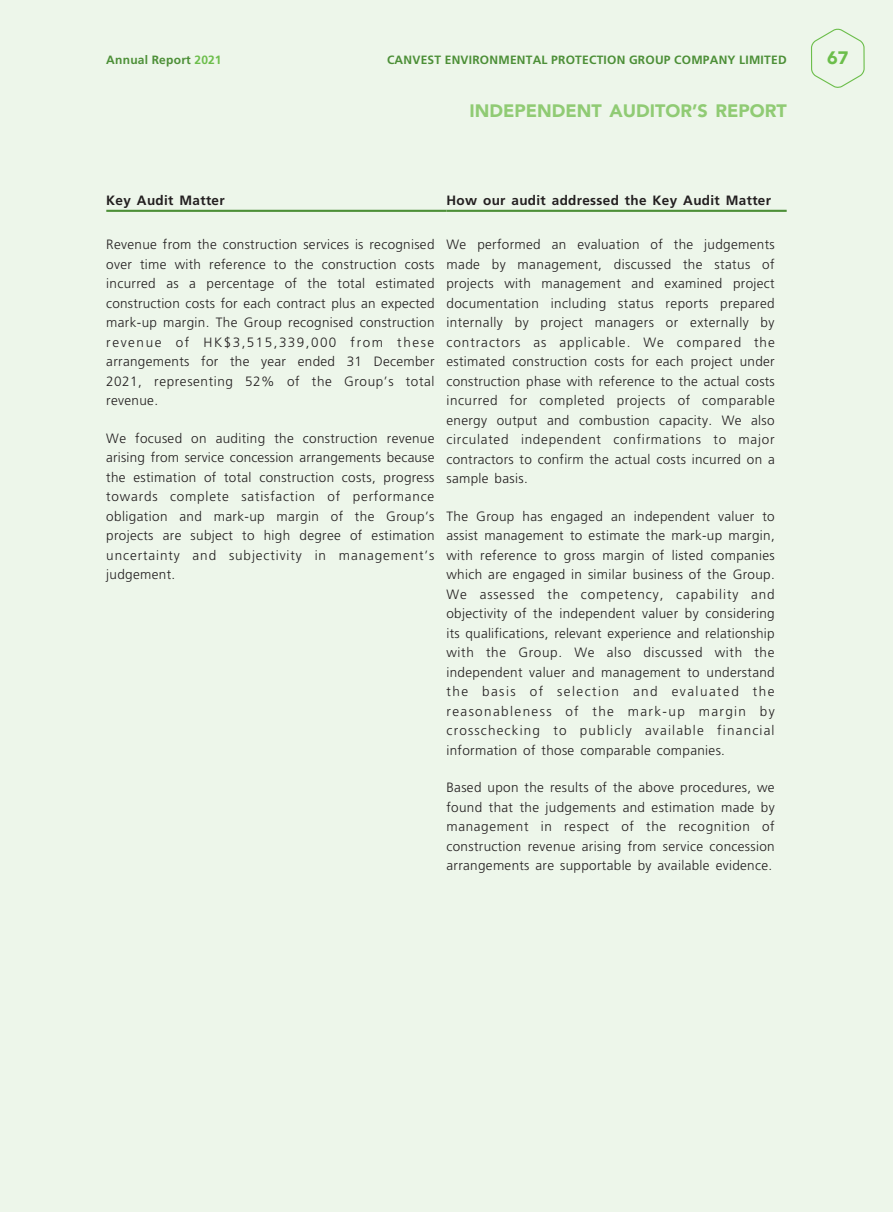
<style>
.page{position:relative;width:893px;height:1212px;background:#edf6ea}
.page>*{position:absolute;margin:0;border:0;box-sizing:border-box;transform-origin:0 0}
.t1{font:900 18px "Avenir";color:#90cb74}
.t2{font:900 18px "Avenir";color:#6cbe4b}
.t3{font:300 13.5px/19.5px "Frutiger LT Std";letter-spacing:.025em;color:#231f20;text-align:justify}
.t4{font:700 13.5px "Frutiger LT Std";letter-spacing:.025em;color:#231f20}
.t5{font:700 12px "Frutiger LT Std";letter-spacing:.02em;color:#4c8f37}
.s1{color:#6cbe4b}
</style>
<div class="page">
<svg style="left:811px;top:28px;width:54px;height:60px"></svg>
<hr style="left:106px;top:210px;width:340px;height:2px;background:#4c8f37">
<hr style="left:446px;top:210px;width:341px;height:2px;background:#4c8f37">
<p class="t5" style="left:106px;top:53px;width:117px">Annual Report <span class="s1">2021</span></p>
<p class="t5" style="left:387px;top:53px;width:401px">CANVEST ENVIRONMENTAL PROTECTION GROUP COMPANY LIMITED</p>
<h1 class="t2" style="left:827px;top:42px;width:23px">67</h1>
<h1 class="t1" style="left:469px;top:95px;width:319px">INDEPENDENT AUDITOR’S REPORT</h1>
<p class="t4" style="left:106px;top:192px;width:120px">Key Audit Matter</p>
<p class="t4" style="left:446px;top:192px;width:326px">How our audit addressed the Key Audit Matter</p>
<p class="t3" style="left:106px;top:235px;width:330px">Revenue from the construction services is recognised over time with reference to the construction costs incurred as a percentage of the total estimated construction costs for each contract plus an expected mark-up margin. The Group recognised construction revenue of HK$3,515,339,000 from these arrangements for the year ended 31 December 2021, representing 52% of the Group’s total revenue.</p>
<p class="t3" style="left:106px;top:428px;width:330px">We focused on auditing the construction revenue arising from service concession arrangements because the estimation of total construction costs, progress towards complete satisfaction of performance obligation and mark-up margin of the Group’s projects are subject to high degree of estimation uncertainty and subjectivity in management’s judgement.</p>
<p class="t3" style="left:446px;top:235px;width:330px">We performed an evaluation of the judgements made by management, discussed the status of projects with management and examined project documentation including status reports prepared internally by project managers or externally by contractors as applicable. We compared the estimated construction costs for each project under construction phase with reference to the actual costs incurred for completed projects of comparable energy output and combustion capacity. We also circulated independent confirmations to major contractors to confirm the actual costs incurred on a sample basis.</p>
<p class="t3" style="left:446px;top:506px;width:330px">The Group has engaged an independent valuer to assist management to estimate the mark-up margin, with reference to gross margin of listed companies which are engaged in similar business of the Group.<br>We assessed the competency, capability and objectivity of the independent valuer by considering its qualifications, relevant experience and relationship with the Group. We also discussed with the independent valuer and management to understand the basis of selection and evaluated the reasonableness of the mark-up margin by crosschecking to publicly available financial information of those comparable companies.</p>
<p class="t3" style="left:446px;top:778px;width:330px">Based upon the results of the above procedures, we found that the judgements and estimation made by management in respect of the recognition of construction revenue arising from service concession arrangements are supportable by available evidence.</p>
</div>
